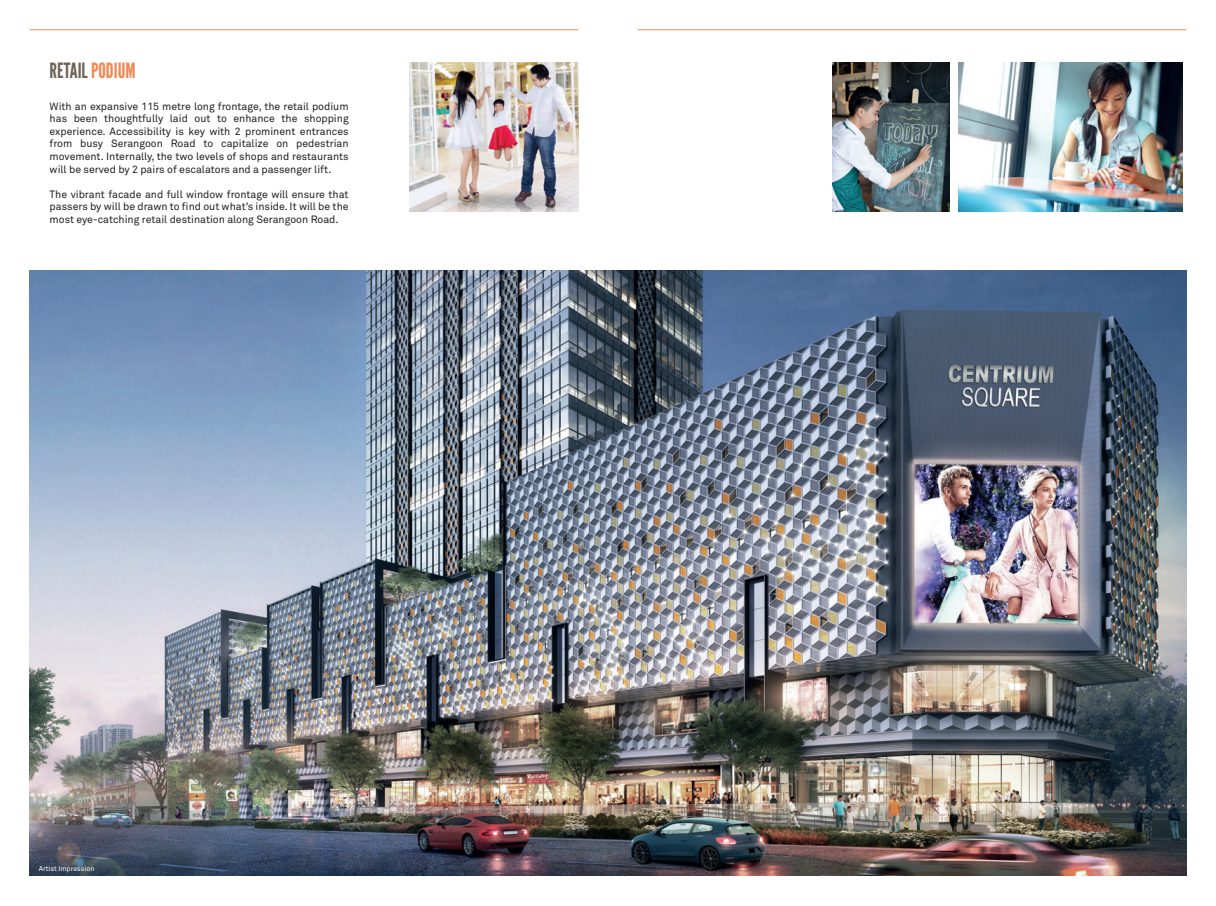
<style>
.page{position:relative;width:1216px;height:906px;background:#fff}
.page>*{position:absolute;margin:0;border:0;box-sizing:border-box;transform-origin:0 0}
.League_Header{font:21px "League Gothic";color:#6f6359}
.new_intro{font:10.5px/12.6px "Akkurat";color:#231f20;text-align:justify}
.Body{font:10.5px/12.6px "Akkurat";color:#231f20;text-align:justify}
.Body-2{font:7px "Akkurat";color:#fff}
.s1{color:#f58650}
</style>
<div class="page">
<hr style="left:637px;top:30px;width:549px;height:1px;background:#f58650">
<hr style="left:30px;top:30px;width:548px;height:1px;background:#f58650">
<img style="left:30px;top:270px;width:1156px;height:605px">
<img style="left:958px;top:62px;width:224px;height:149px">
<img style="left:832px;top:62px;width:117px;height:149px">
<img style="left:409px;top:62px;width:169px;height:149px">
<p class="League_Header" style="left:50px;top:57px;width:87px">RETAIL <span class="s1">PODIUM</span></p>
<p class="new_intro" style="left:50px;top:100px;width:300px">With an expansive 115 metre long frontage, the retail podium has been thoughtfully laid out to enhance the shopping experience. Accessibility is key with 2 prominent entrances from busy Serangoon Road to capitalize on pedestrian movement. Internally, the two levels of shops and restaurants will be served by 2 pairs of escalators and a passenger lift.</p>
<p class="Body" style="left:50px;top:188px;width:300px">The vibrant facade and full window frontage will ensure that passers by will be drawn to find out what’s inside. It will be the most eye-catching retail destination along Serangoon Road.</p>
<p class="Body-2" style="left:39px;top:863px;width:57px">Artist Impression</p>
</div>
